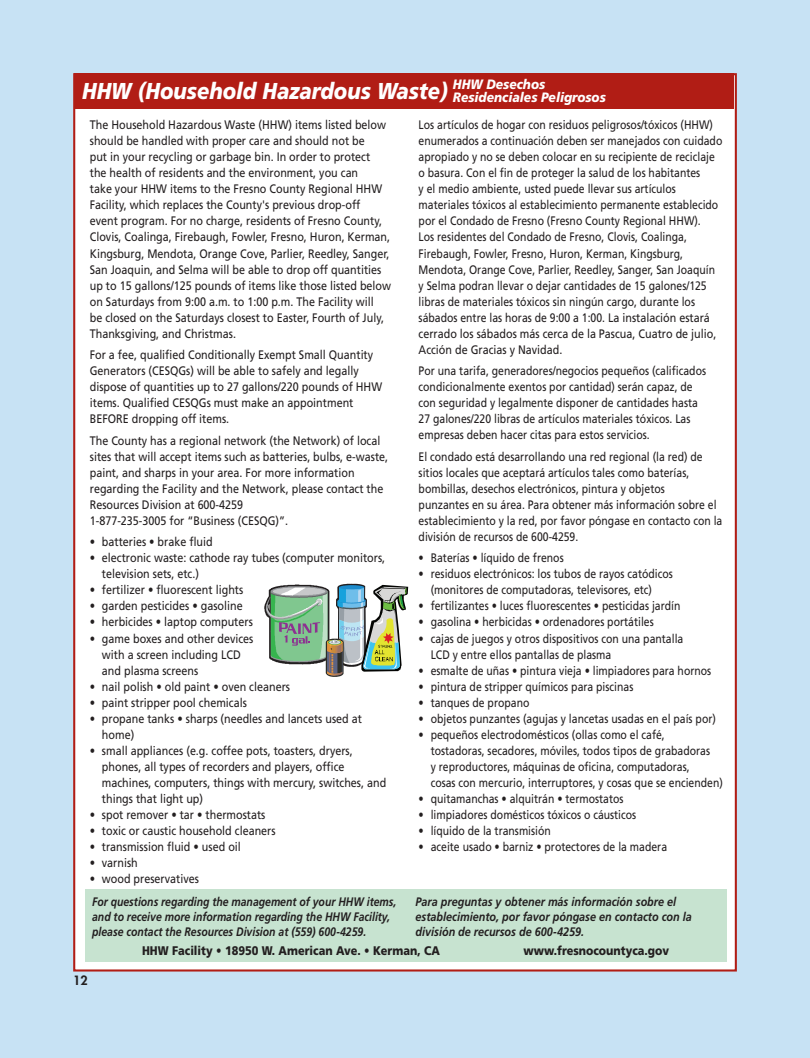
<style>
.page{position:relative;width:810px;height:1058px;background:#c7e2f4}
.page>*{position:absolute;margin:0;border:0;box-sizing:border-box;transform-origin:0 0}
.t1{font:italic 900 23px "Frutiger";color:#fff;scale:.88 1}
.t2{font:italic 900 13.5px "Frutiger";color:#fff;scale:.9 1}
.t3{font:900 12.5px "Frutiger";color:#231f20;scale:.87 1}
.t4{font:800 12.5px "Futura";color:#231f20}
.t5{font:12.38px/16px "Frutiger";color:#231f20;scale:.85 1}
.t6{font:12.38px/16px "Frutiger";color:#231f20;scale:.87 1}
.t7{font:italic 700 12.38px/14.8px "Frutiger";color:#231f20;scale:.85 1}
.t8{font:italic 700 12.38px/14.8px "Frutiger";color:#231f20;scale:.88 1}
</style>
<div class="page">
<div style="left:73px;top:73px;width:664px;height:898px;background:#fff;border:2px solid #b11d15"></div>
<div style="left:74px;top:74px;width:660px;height:35px;background:#b11d15"></div>
<div style="left:85px;top:889px;width:641px;height:73px;background:#c7e3d0"></div>
<svg style="left:264px;top:583px;width:144px;height:94px"></svg>
<h1 class="t1" style="left:82px;top:77px;width:528px">HHW (Household Hazardous Waste) <sup>HHW</sup> <sup>Desechos</sup></h1>
<p class="t2" style="left:453px;top:90px;width:171px">Residenciales Peligrosos</p>
<p class="t6" style="left:90px;top:117px;width:348px">The Household Hazardous Waste (HHW) items listed below should be handled with proper care and should not be<br>put in your recycling or garbage bin. In order to protect<br>the health of residents and the environment, you can<br>take your HHW items to the Fresno County Regional HHW Facility, which replaces the County's previous drop-off event program. For no charge, residents of Fresno County, Clovis, Coalinga, Firebaugh, Fowler, Fresno, Huron, Kerman, Kingsburg, Mendota, Orange Cove, Parlier, Reedley, Sanger, San Joaquin, and Selma will be able to drop off quantities up to 15 gallons/125 pounds of items like those listed below on Saturdays from 9:00 a.m. to 1:00 p.m. The Facility will<br>be closed on the Saturdays closest to Easter, Fourth of July, Thanksgiving, and Christmas.</p>
<p class="t6" style="left:90px;top:347px;width:338px">For a fee, qualified Conditionally Exempt Small Quantity Generators (CESQGs) will be able to safely and legally dispose of quantities up to 27 gallons/220 pounds of HHW items. Qualified CESQGs must make an appointment BEFORE dropping off items.</p>
<p class="t6" style="left:90px;top:432px;width:344px">The County has a regional network (the Network) of local sites that will accept items such as batteries, bulbs, e-waste, paint, and sharps in your area. For more information regarding the Facility and the Network, please contact the Resources Division at 600-4259<br>1-877-235-3005 for “Business (CESQG)”.</p>
<p class="t6" style="left:90px;top:534px;width:143px">• batteries • brake fluid</p>
<p class="t6" style="left:102px;top:550px;width:327px;text-indent:-12px">• electronic waste: cathode ray tubes (computer monitors, television sets, etc.)</p>
<p class="t6" style="left:90px;top:582px;width:178px">• fertilizer • fluorescent lights</p>
<p class="t6" style="left:90px;top:598px;width:177px">• garden pesticides • gasoline</p>
<p class="t6" style="left:90px;top:614px;width:189px">• herbicides • laptop computers</p>
<p class="t6" style="left:102px;top:630px;width:176px;text-indent:-12px">• game boxes and other devices with a screen including LCD and plasma screens</p>
<p class="t6" style="left:90px;top:678px;width:232px">• nail polish • old paint • oven cleaners</p>
<p class="t6" style="left:90px;top:694px;width:182px">• paint stripper pool chemicals</p>
<p class="t6" style="left:102px;top:710px;width:300px;text-indent:-12px">• propane tanks • sharps (needles and lancets used at home)</p>
<p class="t6" style="left:102px;top:742px;width:328px;text-indent:-12px">• small appliances (e.g. coffee pots, toasters, dryers, phones, all types of recorders and players, office machines, computers, things with mercury, switches, and things that light up)</p>
<p class="t6" style="left:90px;top:806px;width:203px">• spot remover • tar • thermostats</p>
<p class="t6" style="left:90px;top:822px;width:215px">• toxic or caustic household cleaners</p>
<p class="t6" style="left:90px;top:838px;width:175px">• transmission fluid • used oil</p>
<p class="t6" style="left:90px;top:854px;width:57px">• varnish</p>
<p class="t6" style="left:90px;top:870px;width:127px">• wood preservatives</p>
<p class="t5" style="left:419px;top:117px;width:359px">Los artículos de hogar con residuos peligrosos/tóxicos (HHW) enumerados a continuación deben ser manejados con cuidado apropiado y no se deben colocar en su recipiente de reciclaje o basura. Con el fin de proteger la salud de los habitantes<br>y el medio ambiente, usted puede llevar sus artículos materiales tóxicos al establecimiento permanente establecido por el Condado de Fresno (Fresno County Regional HHW).<br>Los residentes del Condado de Fresno, Clovis, Coalinga, Firebaugh, Fowler, Fresno, Huron, Kerman, Kingsburg, Mendota, Orange Cove, Parlier, Reedley, Sanger, San Joaquín y Selma podran llevar o dejar cantidades de 15 galones/125 libras de materiales tóxicos sin ningún cargo, durante los sábados entre las horas de 9:00 a 1:00. La instalación estará cerrado los sábados más cerca de la Pascua, Cuatro de julio, Acción de Gracias y Navidad.</p>
<p class="t5" style="left:419px;top:363px;width:340px">Por una tarifa, generadores/negocios pequeños (calificados condicionalmente exentos por cantidad) serán capaz, de con seguridad y legalmente disponer de cantidades hasta 27 galones/220 libras de artículos materiales tóxicos. Las empresas deben hacer citas para estos servicios.</p>
<p class="t5" style="left:419px;top:448px;width:359px">El condado está desarrollando una red regional (la red) de sitios locales que aceptará artículos tales como baterías, bombillas, desechos electrónicos, pintura y objetos<br>punzantes en su área. Para obtener más información sobre el establecimiento y la red, por favor póngase en contacto con la división de recursos de 600-4259.</p>
<p class="t5" style="left:419px;top:550px;width:172px">• Baterías • líquido de frenos</p>
<p class="t5" style="left:431px;top:566px;width:286px;text-indent:-12px">• residuos electrónicos: los tubos de rayos catódicos (monitores de computadoras, televisores, etc)</p>
<p class="t5" style="left:419px;top:598px;width:310px">• fertilizantes • luces fluorescentes • pesticidas jardín</p>
<p class="t5" style="left:419px;top:614px;width:278px">• gasolina • herbicidas • ordenadores portátiles</p>
<p class="t5" style="left:431px;top:630px;width:299px;text-indent:-12px">• cajas de juegos y otros dispositivos con una pantalla<br>LCD y entre ellos pantallas de plasma</p>
<p class="t5" style="left:419px;top:662px;width:346px">• esmalte de uñas • pintura vieja • limpiadores para hornos</p>
<p class="t5" style="left:419px;top:678px;width:254px">• pintura de stripper químicos para piscinas</p>
<p class="t5" style="left:419px;top:694px;width:132px">• tanques de propano</p>
<p class="t5" style="left:419px;top:710px;width:351px">• objetos punzantes (agujas y lancetas usadas en el país por)</p>
<p class="t5" style="left:431px;top:726px;width:345px;text-indent:-12px">• pequeños electrodomésticos (ollas como el café,<br>tostadoras, secadores, móviles, todos tipos de grabadoras<br>y reproductores, máquinas de oficina, computadoras,<br>cosas con mercurio, interruptores, y cosas que se encienden)</p>
<p class="t5" style="left:419px;top:790px;width:243px">• quitamanchas • alquitrán • termostatos</p>
<p class="t5" style="left:419px;top:806px;width:258px">• limpiadores domésticos tóxicos o cáusticos</p>
<p class="t5" style="left:419px;top:822px;width:157px">• líquido de la transmisión</p>
<p class="t5" style="left:419px;top:838px;width:294px">• aceite usado • barniz • protectores de la madera</p>
<p class="t7" style="left:92px;top:894px;width:360px">For questions regarding the management of your HHW items, and to receive more information regarding the HHW Facility, please contact the Resources Division at (559) 600-4259.</p>
<p class="t8" style="left:416px;top:894px;width:315px">Para preguntas y obtener más información sobre el establecimiento, por favor póngase en contacto con la división de recursos de 600-4259.</p>
<p class="t3" style="left:142px;top:943px;width:344px">HHW Facility • 18950 W. American Ave. • Kerman, CA</p>
<p class="t3" style="left:524px;top:943px;width:169px">www.fresnocountyca.gov</p>
<p class="t4" style="left:73px;top:972px;width:16px">12</p>
</div>
